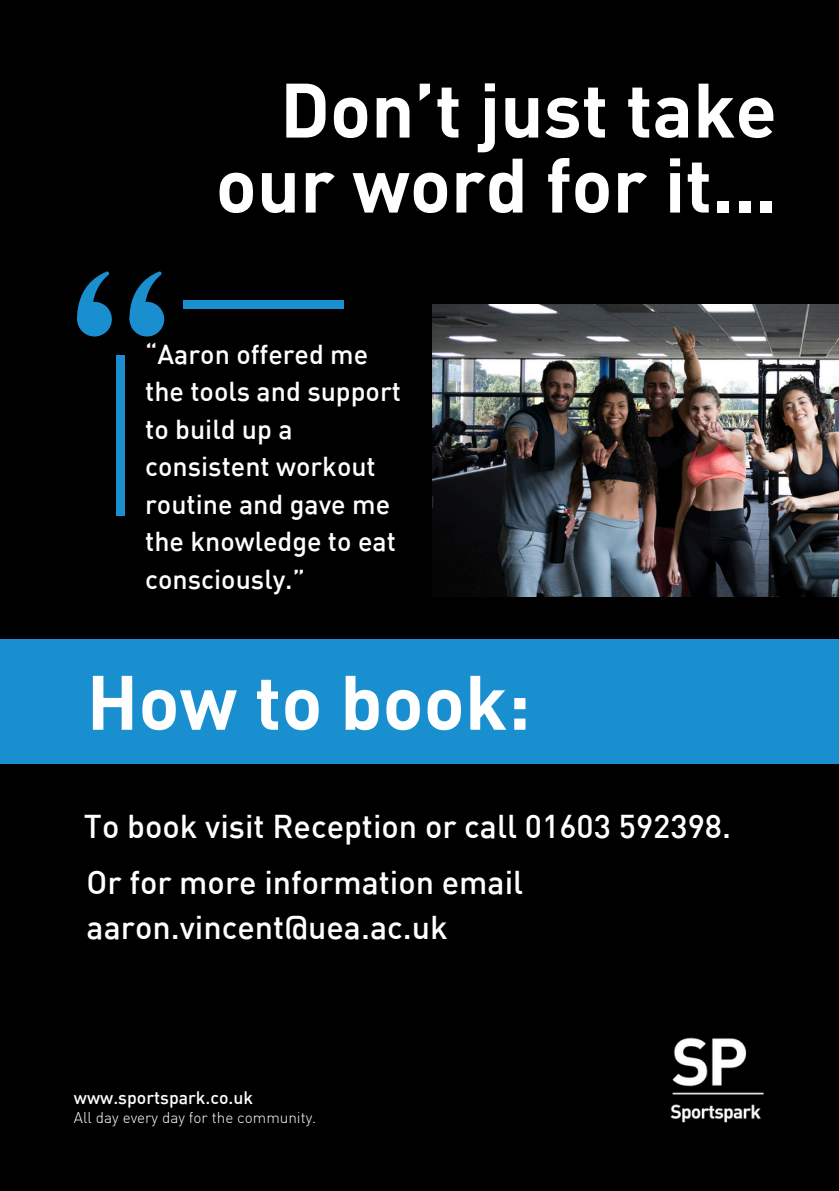
<style>
.page{position:relative;width:839px;height:1191px;background:#fff}
.page>*{position:absolute;margin:0;border:0;box-sizing:border-box;transform-origin:0 0}
.t1{font:700 75.8px/75px "DIN";color:#fff;text-align:right}
.t2{font:500 32.4px/45.2px "DIN";color:#fff}
.t3{font:500 26.8px/37.6px "DIN";color:#fff}
.t4{font:500 17.6px "DIN";color:#fff}
.t5{font:300 15.4px "DIN";color:#fff}
</style>
<div class="page">
<div style="left:0;top:0;width:838px;height:1191px;background:#000"></div>
<svg style="left:129px;top:302px;width:35px;height:35px"></svg>
<svg style="left:129px;top:271px;width:33px;height:60px"></svg>
<svg style="left:77px;top:302px;width:35px;height:35px"></svg>
<svg style="left:77px;top:271px;width:33px;height:60px"></svg>
<div style="left:116px;top:355px;width:9px;height:160px;background:#1a8fcf"></div>
<div style="left:183px;top:301px;width:160px;height:8px;background:#1a8fcf"></div>
<div style="left:0;top:639px;width:838px;height:124px;background:#1a8fcf"></div>
<img style="left:670px;top:1037px;width:94px;height:86px">
<img style="left:432px;top:304px;width:50px;height:279px">
<img style="left:482px;top:304px;width:356px;height:293px">
<p class="t1" style="left:216px;top:69px;width:562px">Don’t just take our word for it...</p>
<h1 class="t3" style="left:145px;top:334px;width:257px">“Aaron offered me the tools and support to build up a consistent workout routine and gave me the knowledge to eat consciously.”</h1>
<p class="t1" style="left:87px;top:661px;width:445px">How to book:</p>
<p class="t2" style="left:84px;top:802px;width:648px">To book visit Reception or call 01603 592398.</p>
<h3 class="t2" style="left:87px;top:858px;width:438px">Or for more information email aaron.vincent@uea.ac.uk</h3>
<h1 class="t4" style="left:74px;top:1086px;width:181px">www.sportspark.co.uk</h1>
<h2 class="t5" style="left:74px;top:1108px;width:244px">All day every day for the community.</h2>
</div>
